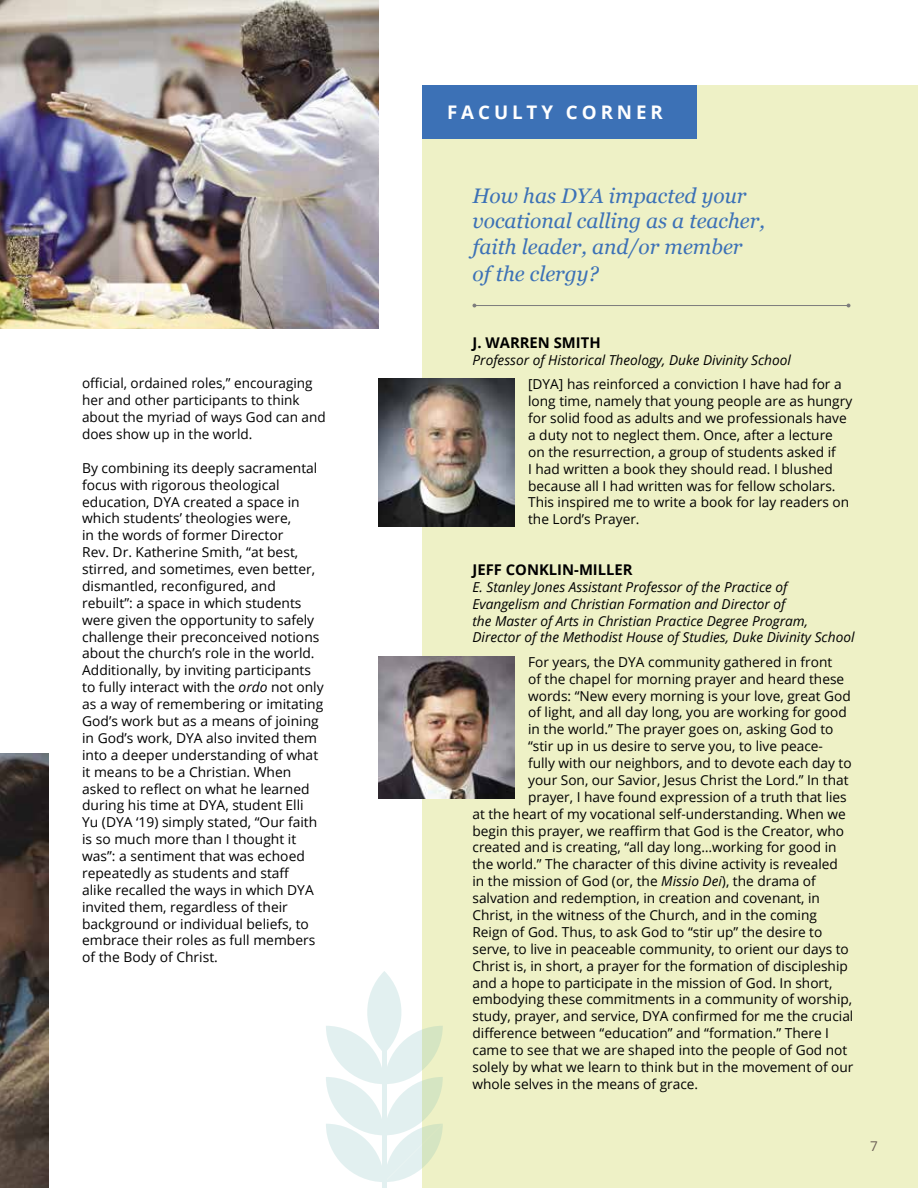
<style>
.page{position:relative;width:918px;height:1188px;background:#fff}
.page>*{position:absolute;margin:0;border:0;box-sizing:border-box;transform-origin:0 0}
.t1{font:italic 21px/26px "Georgia";color:#3c71b6}
.t2{font:700 18.75px "Open Sans";letter-spacing:.21em;color:#fff}
.t3{font:700 14.85px "Open Sans";color:#000}
.t4{font:13.65px/17px "Open Sans";color:#000}
.t5{font:italic 13.65px/17px "Open Sans";color:#000}
.t6{font:13.5px "Open Sans";color:#6d6156}
.s1{font-style:italic}
</style>
<div class="page">
<div style="left:422px;top:85px;width:496px;height:1103px;background:#eef1c6"></div>
<img style="left:0;top:754px;width:49px;height:434px">
<img style="left:0;top:0;width:378px;height:328px">
<div style="left:422px;top:85px;width:274px;height:54px;background:#3c71b6"></div>
<img style="left:378px;top:378px;width:137px;height:148px">
<img style="left:378px;top:657px;width:137px;height:142px">
<hr style="left:474px;top:305px;width:375px;height:1px;background:#7d7d7d">
<hr style="left:382px;top:1049px;width:4px;height:139px;background:#e2f0f0">
<svg style="left:326px;top:971px;width:117px;height:211px"></svg>
<p class="t4" style="left:82px;top:375px;width:245px">official, ordained roles,” encouraging her and other participants to think about the myriad of ways God can and does show up in the world.</p>
<p class="t4" style="left:82px;top:459px;width:243px">By combining its deeply sacramental focus with rigorous theological education, DYA created a space in which students’ theologies were,<br>in the words of former Director<br>Rev. Dr. Katherine Smith, “at best, stirred, and sometimes, even better, dismantled, reconfigured, and rebuilt”: a space in which students were given the opportunity to safely challenge their preconceived notions about the church’s role in the world.<br>Additionally, by inviting participants to fully interact with the <span class="s1">ordo</span> not only as a way of remembering or imitating God’s work but as a means of joining in God’s work, DYA also invited them into a deeper understanding of what it means to be a Christian. When asked to reflect on what he learned during his time at DYA, student Elli<br>Yu (DYA ‘19) simply stated, “Our faith is so much more than I thought it was”: a sentiment that was echoed repeatedly as students and staff<br>alike recalled the ways in which DYA invited them, regardless of their background or individual beliefs, to embrace their roles as full members of the Body of Christ.</p>
<h2 class="t2" style="left:447px;top:99px;width:217px">FACULTY CORNER</h2>
<h1 class="t1" style="left:472px;top:182px;width:294px">How has DYA impacted your vocational calling as a teacher, faith leader, and/or member of the clergy?</h1>
<p class="t3" style="left:472px;top:332px;width:130px">J. WARREN SMITH</p>
<p class="t5" style="left:472px;top:351px;width:320px">Professor of Historical Theology, Duke Divinity School</p>
<p class="t4" style="left:528px;top:376px;width:326px">[DYA] has reinforced a conviction I have had for a long time, namely that young people are as hungry for solid food as adults and we professionals have a duty not to neglect them. Once, after a lecture on the resurrection, a group of students asked if<br>I had written a book they should read. I blushed because all I had written was for fellow scholars.<br>This inspired me to write a book for lay readers on the Lord’s Prayer.</p>
<p class="t3" style="left:472px;top:559px;width:162px">JEFF CONKLIN-MILLER</p>
<p class="t5" style="left:472px;top:578px;width:384px">E. Stanley Jones Assistant Professor of the Practice of Evangelism and Christian Formation and Director of<br>the Master of Arts in Christian Practice Degree Program, Director of the Methodist House of Studies, Duke Divinity School</p>
<p class="t4" style="left:528px;top:653px;width:306px">For years, the DYA community gathered in front</p>
<p class="t4" style="left:528px;top:670px;width:318px">of the chapel for morning prayer and heard these</p>
<p class="t4" style="left:528px;top:687px;width:324px">words: “New every morning is your love, great God</p>
<p class="t4" style="left:528px;top:704px;width:320px">of light, and all day long, you are working for good</p>
<p class="t4" style="left:528px;top:721px;width:307px">in the world.” The prayer goes on, asking God to</p>
<p class="t4" style="left:528px;top:737px;width:296px">“stir up in us desire to serve you, to live peace-</p>
<p class="t4" style="left:528px;top:754px;width:325px">fully with our neighbors, and to devote each day to</p>
<p class="t4" style="left:528px;top:771px;width:322px">your Son, our Savior, Jesus Christ the Lord.” In that</p>
<p class="t4" style="left:528px;top:788px;width:320px">prayer, I have found expression of a truth that lies</p>
<p class="t4" style="left:472px;top:805px;width:375px">at the heart of my vocational self-understanding. When we</p>
<p class="t4" style="left:472px;top:822px;width:373px">begin this prayer, we reaffirm that God is the Creator, who</p>
<p class="t4" style="left:472px;top:839px;width:366px">created and is creating, “all day long…working for good in</p>
<p class="t4" style="left:472px;top:856px;width:367px">the world.” The character of this divine activity is revealed</p>
<p class="t4" style="left:472px;top:872px;width:345px">in the mission of God (or, the <span class="s1">Missio Dei</span>), the drama of</p>
<p class="t4" style="left:472px;top:889px;width:349px">salvation and redemption, in creation and covenant, in</p>
<p class="t4" style="left:472px;top:906px;width:346px">Christ, in the witness of the Church, and in the coming</p>
<p class="t4" style="left:472px;top:923px;width:351px">Reign of God. Thus, to ask God to “stir up” the desire to</p>
<p class="t4" style="left:472px;top:940px;width:378px">serve, to live in peaceable community, to orient our days to</p>
<p class="t4" style="left:472px;top:957px;width:377px">Christ is, in short, a prayer for the formation of discipleship</p>
<p class="t4" style="left:472px;top:974px;width:361px">and a hope to participate in the mission of God. In short,</p>
<p class="t4" style="left:472px;top:991px;width:381px">embodying these commitments in a community of worship,</p>
<p class="t4" style="left:472px;top:1007px;width:382px">study, prayer, and service, DYA confirmed for me the crucial</p>
<p class="t4" style="left:472px;top:1024px;width:358px">difference between “education” and “formation.” There I</p>
<p class="t4" style="left:472px;top:1041px;width:376px">came to see that we are shaped into the people of God not</p>
<p class="t4" style="left:472px;top:1058px;width:382px">solely by what we learn to think but in the movement of our</p>
<p class="t4" style="left:472px;top:1075px;width:227px">whole selves in the means of grace.</p>
<p class="t6" style="left:870px;top:1137px;width:9px">7</p>
</div>
